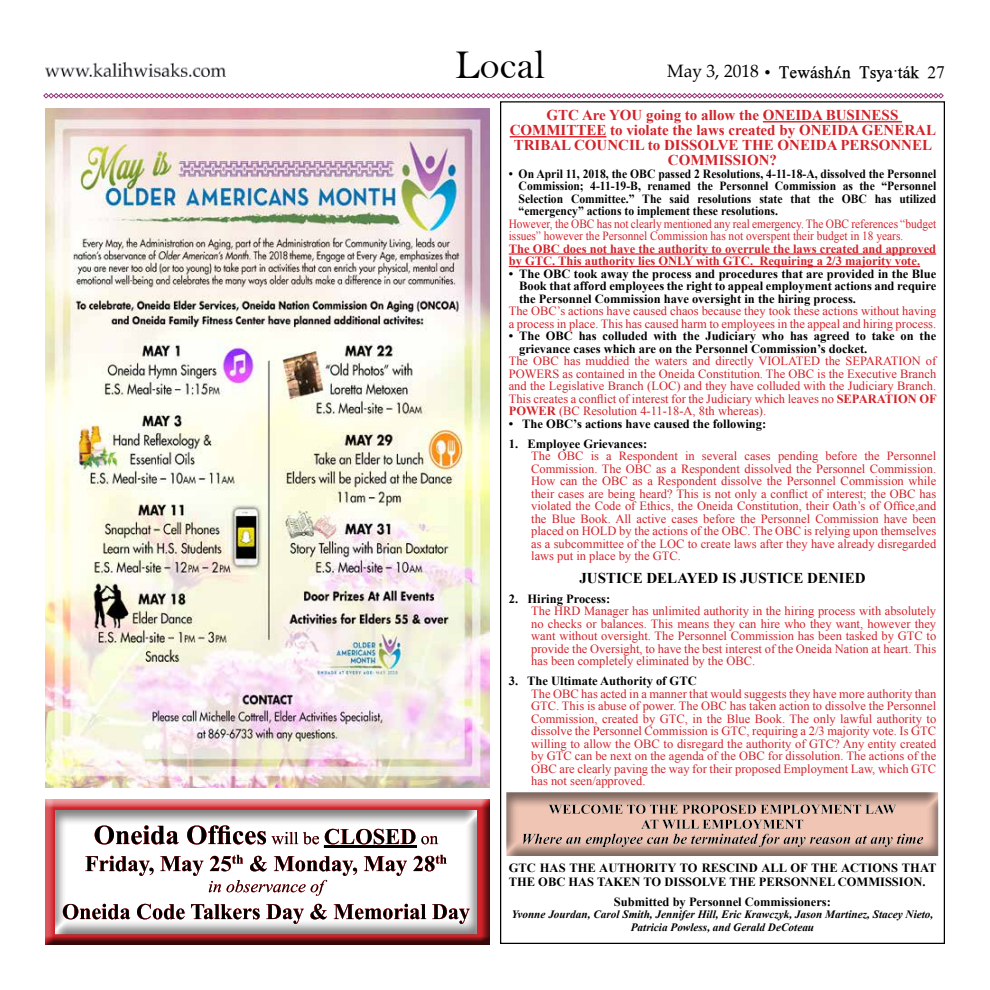
<style>
.page{position:relative;width:990px;height:990px;background:#fff}
.page>*{position:absolute;margin:0;border:0;box-sizing:border-box;transform-origin:0 0}
.t1{font:41.25px "Bell";color:#000}
.t2{font:17.5px "Oneida";color:#000}
.t3{font:700 15px/15px "Times New Roman";color:#d2232a;text-align:center}
.t4{font:700 15px "Times New Roman";color:#000}
.t5{font:12.5px/12.5px "Times New Roman";color:#d2232a;text-align:justify}
.t6{font:700 12.5px/12.5px "Times New Roman";color:#000}
.t7{font:700 12.5px/12.5px "Times New Roman";color:#000;text-align:justify;scale:.93 1}
.t8{font:12.5px/12.5px "Times New Roman";color:#d2232a;scale:.91 1}
.t9{font:700 12.5px/12.5px "Times New Roman";color:#d2232a}
.t10{font:italic 700 11.25px/12.5px "Times New Roman";color:#000;text-align:center}
.s1{font-family:"Palatino"}
.s2{font-weight:700}
</style>
<div class="page">
<svg style="left:43px;top:93px;width:901px;height:6px"></svg>
<img style="left:45px;top:62px;width:180px;height:15px">
<hr style="left:763px;top:121px;width:139px;height:2px;background:#d2232a">
<hr style="left:510px;top:136px;width:96px;height:2px;background:#d2232a">
<hr style="left:509px;top:253px;width:427px;height:2px;background:#d2232a">
<hr style="left:509px;top:266px;width:411px;height:1px;background:#d2232a">
<div style="left:497px;top:792px;width:448px;height:65px;background:#000;opacity:.5"></div>
<div style="left:43px;top:799px;width:448px;height:147px;background:#000;opacity:.75"></div>
<div style="left:50px;top:809px;width:440px;height:126px;background:#000;opacity:.5"></div>
<img style="left:45px;top:109px;width:444px;height:678px">
<h1 class="t1" style="left:455px;top:41px;width:92px">Local</h1>
<h2 class="t2" style="left:667px;top:63px;width:279px"><span class="s1">May 3, 2018</span> • Tew@sh^n Tsya=t@k 27</h2>
<p class="t3" style="left:510px;top:107px;width:428px">GTC Are YOU going to allow the ONEIDA BUSINESS COMMITTEE to violate the laws created by ONEIDA GENERAL TRIBAL COUNCIL to DISSOLVE THE ONEIDA PERSONNEL COMMISSION?</p>
<p class="t7" style="left:519px;top:167px;width:451px;text-indent:-10px">• On April 11, 2018, the OBC passed 2 Resolutions, 4-11-18-A, dissolved the Personnel Commission; 4-11-19-B, renamed the Personnel Commission as the “Personnel Selection Committee.” The said resolutions state that the OBC has utilized “emergency” actions to implement these resolutions.</p>
<p class="t8" style="left:509px;top:217px;width:471px">However, the OBC has not clearly mentioned any real emergency. The OBC references “budget issues” however the Personnel Commission has not overspent their budget in 18 years.</p>
<p class="t9" style="left:509px;top:242px;width:429px">The OBC does not have the authority to overrule the laws created and approved by GTC. This authority lies ONLY with GTC. Requiring a 2/3 majority vote.</p>
<p class="t6" style="left:519px;top:267px;width:419px;text-align:justify;text-indent:-10px">• The OBC took away the process and procedures that are provided in the Blue Book that afford employees the right to appeal employment actions and require the Personnel Commission have oversight in the hiring process.</p>
<p class="t5" style="left:509px;top:305px;width:429px">The OBC’s actions have caused chaos because they took these actions without having a process in place. This has caused harm to employees in the appeal and hiring process.</p>
<p class="t6" style="left:519px;top:329px;width:419px;text-indent:-10px">• The OBC has colluded with the Judiciary who has agreed to take on the grievance cases which are on the Personnel Commission’s docket.</p>
<p class="t5" style="left:509px;top:355px;width:429px">The OBC has muddied the waters and directly VIOLATED the SEPARATION of POWERS as contained in the Oneida Constitution. The OBC is the Executive Branch and the Legislative Branch (LOC) and they have colluded with the Judiciary Branch.<br>This creates a conflict of interest for the Judiciary which leaves no <span class="s2">SEPARATION OF POWER</span> (BC Resolution 4-11-18-A, 8th whereas).</p>
<p class="t6" style="left:509px;top:417px;width:259px">• The OBC’s actions have caused the following:</p>
<p class="t6" style="left:509px;top:437px;width:140px">1. Employee Grievances:</p>
<p class="t5" style="left:531px;top:450px;width:407px">The OBC is a Respondent in several cases pending before the Personnel Commission. The OBC as a Respondent dissolved the Personnel Commission.<br>How can the OBC as a Respondent dissolve the Personnel Commission while their cases are being heard? This is not only a conflict of interest; the OBC has violated the Code of Ethics, the Oneida Constitution, their Oath’s of Office,and the Blue Book. All active cases before the Personnel Commission have been placed on HOLD by the actions of the OBC. The OBC is relying upon themselves as a subcommittee of the LOC to create laws after they have already disregarded laws put in place by the GTC.</p>
<p class="t4" style="left:579px;top:567px;width:288px">JUSTICE DELAYED IS JUSTICE DENIED</p>
<p class="t6" style="left:509px;top:592px;width:103px">2. Hiring Process:</p>
<p class="t5" style="left:531px;top:605px;width:407px">The HRD Manager has unlimited authority in the hiring process with absolutely no checks or balances. This means they can hire who they want, however they want without oversight. The Personnel Commission has been tasked by GTC to provide the Oversight, to have the best interest of the Oneida Nation at heart. This has been completely eliminated by the OBC.</p>
<p class="t6" style="left:509px;top:674px;width:189px">3. The Ultimate Authority of GTC</p>
<p class="t5" style="left:531px;top:687px;width:407px">The OBC has acted in a manner that would suggests they have more authority than GTC. This is abuse of power. The OBC has taken action to dissolve the Personnel Commission, created by GTC, in the Blue Book. The only lawful authority to dissolve the Personnel Commission is GTC, requiring a 2/3 majority vote. Is GTC willing to allow the OBC to disregard the authority of GTC? Any entity created by GTC can be next on the agenda of the OBC for dissolution. The actions of the OBC are clearly paving the way for their proposed Employment Law, which GTC has not seen/approved.</p>
<p class="t6" style="left:509px;top:861px;width:429px;line-height:13.8px">GTC HAS THE AUTHORITY TO RESCIND ALL OF THE ACTIONS THAT<br>THE OBC HAS TAKEN TO DISSOLVE THE PERSONNEL COMMISSION.</p>
<p class="t6" style="left:614px;top:895px;width:219px">Submitted by Personnel Commissioners:</p>
<p class="t10" style="left:512px;top:908px;width:423px">Yvonne Jourdan, Carol Smith, Jennifer Hill, Eric Krawczyk, Jason Martinez, Stacey Nieto,<br>Patricia Powless, and Gerald DeCoteau</p>
</div>
